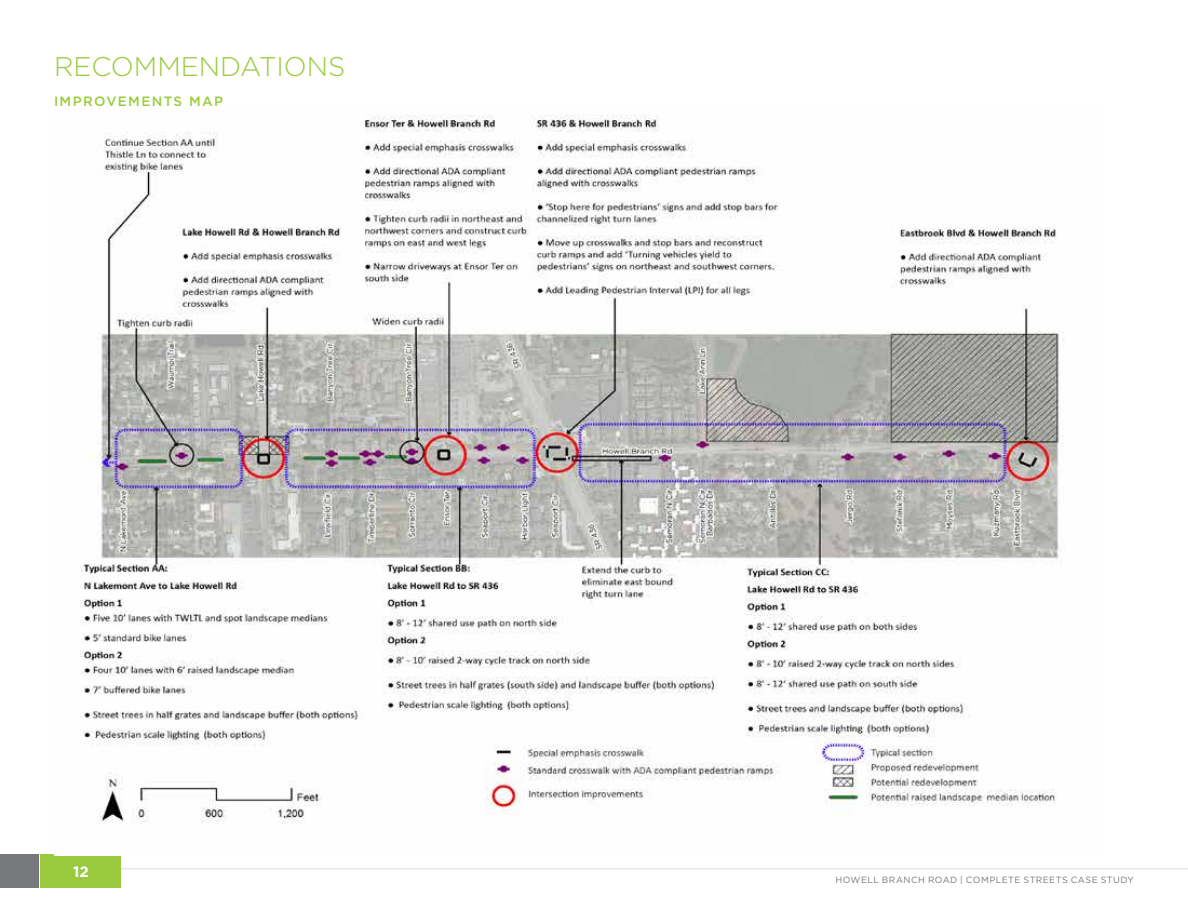
<style>
.page{position:relative;width:1188px;height:918px;background:#fff}
.page>*{position:absolute;margin:0;border:0;box-sizing:border-box;transform-origin:0 0}
.t1{font:300 27px "Gotham";color:#9acb3c}
.t2{font:700 15px "Gotham";color:#fff}
.t3{font:500 13.5px "Gotham";letter-spacing:.1em;color:#9acb3c}
.t4{font:9px "Gotham";letter-spacing:.045em;color:#77787c}
</style>
<div class="page">
<hr style="left:40px;top:868px;width:1148px;height:1px;background:#e6e7e8">
<div style="left:40px;top:854px;width:82px;height:34px;background:#99c93d"></div>
<div style="left:0;top:854px;width:39px;height:34px;background:#77787c"></div>
<img style="left:54px;top:114px;width:1011px;height:741px">
<h1 class="t1" style="left:54px;top:49px;width:293px">RECOMMENDATIONS</h1>
<h3 class="t3" style="left:54px;top:93px;width:171px">IMPROVEMENTS MAP</h3>
<h2 class="t2" style="left:73px;top:861px;width:17px">12</h2>
<p class="t4" style="left:835px;top:874px;width:300px">HOWELL BRANCH ROAD | COMPLETE STREETS CASE STUDY</p>
</div>
